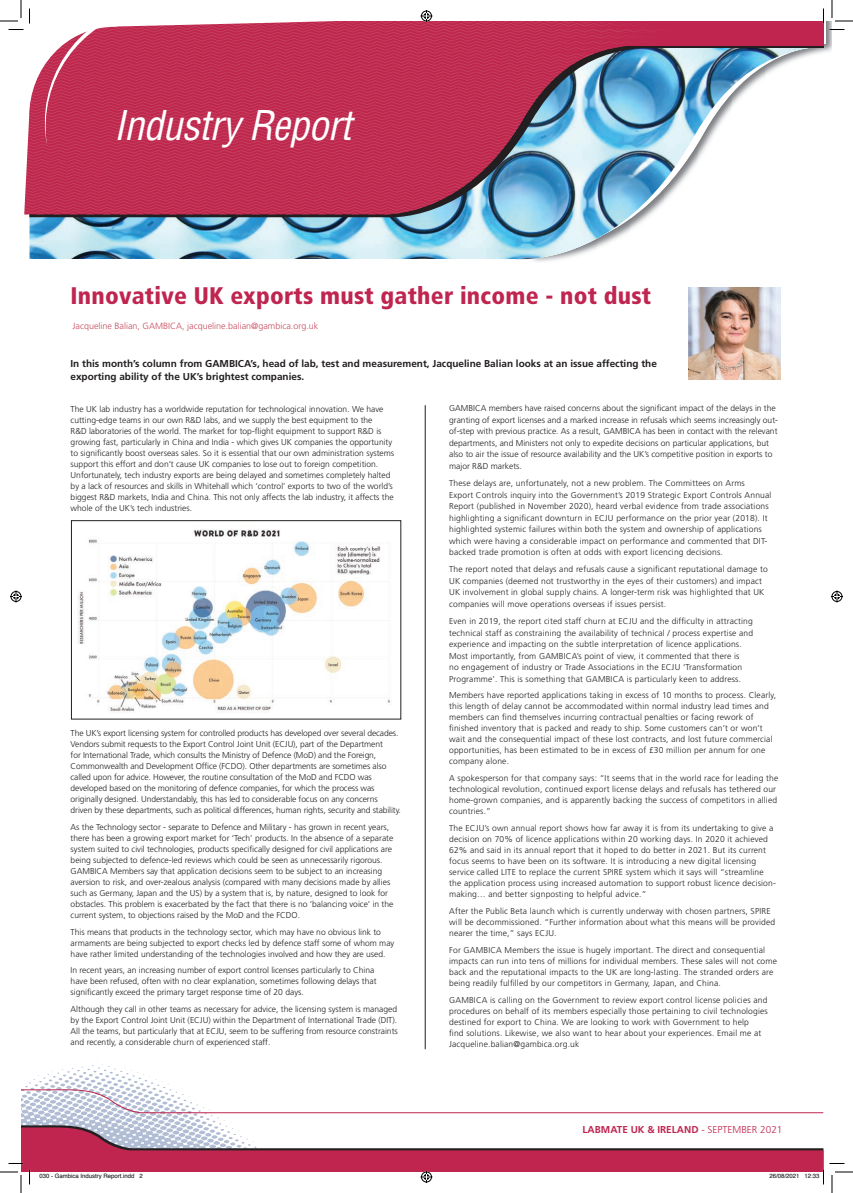
<style>
.page{position:relative;width:853px;height:1193px;background:#fff}
.page>*{position:absolute;margin:0;border:0;box-sizing:border-box;transform-origin:0 0}
.t1{font:italic condensed 40px "Helvetica";letter-spacing:-.02em;color:#fff}
.t2{font:900 condensed 24px "Frutiger";letter-spacing:.01em;color:#bf254f}
.t3{font:700 10px/13px "Frutiger";color:#231f20}
.t4{font:700 10px "Frutiger";color:#bf254f}
.t5{font:300 9px "Frutiger";color:#c74c5f}
.t6{font:300 8.5px/11px "Frutiger";letter-spacing:.02em;color:#231f20}
.t7{font:300 8.5px/11px "Frutiger";color:#231f20}
.t8{font:300 8.5px/11px "Frutiger";letter-spacing:-.01em;color:#231f20}
.t9{font:6px "Helvetica";color:#000}
.s1{font-weight:300}
</style>
<div class="page">
<img style="left:395px;top:48px;width:428px;height:211px">
<div style="left:21px;top:21px;width:802px;height:25px;background:#bf254f"></div>
<img style="left:395px;top:69px;width:274px;height:154px">
<img style="left:395px;top:21px;width:258px;height:20px">
<img style="left:395px;top:41px;width:130px;height:28px">
<img style="left:525px;top:41px;width:144px;height:35px">
<img style="left:525px;top:75px;width:33px;height:40px">
<img style="left:395px;top:180px;width:77px;height:28px">
<svg style="left:24px;top:21px;width:371px;height:238px;background:#b44f70"></svg>
<hr style="left:425px;top:405px;width:1px;height:644px;background:#231f20">
<img style="left:688px;top:287px;width:92px;height:93px">
<img style="left:77px;top:529px;width:313px;height:183px">
<div style="left:71px;top:520px;width:330px;height:199px;border:1px solid #231f20"></div>
<svg style="left:0;top:0;width:142px;height:147px"></svg>
<svg style="left:823px;top:0;width:30px;height:30px"></svg>
<svg style="left:420px;top:10px;width:12px;height:12px"></svg>
<svg style="left:10px;top:590px;width:12px;height:12px"></svg>
<svg style="left:831px;top:590px;width:12px;height:12px"></svg>
<svg style="left:0;top:1062px;width:853px;height:131px"></svg>
<h1 class="t1" style="left:114px;top:100px;width:239px">Industry Report</h1>
<h2 class="t2" style="left:70px;top:281px;width:582px">Innovative UK exports must gather income - not dust</h2>
<p class="t5" style="left:73px;top:320px;width:247px">Jacqueline Balian, GAMBICA, jacqueline.balian@gambica.org.uk</p>
<p class="t3" style="left:70px;top:357px;width:588px">In this month’s column from GAMBICA’s, head of lab, test and measurement, Jacqueline Balian looks at an issue affecting the exporting ability of the UK’s brightest companies.</p>
<p class="t7" style="left:71px;top:403px;width:325px">The UK lab industry has a worldwide reputation for technological innovation. We have cutting-edge teams in our own R&amp;D labs, and we supply the best equipment to the<br>R&amp;D laboratories of the world. The market for top-flight equipment to support R&amp;D is growing fast, particularly in China and India - which gives UK companies the opportunity to significantly boost overseas sales. So it is essential that our own administration systems support this effort and don’t cause UK companies to lose out to foreign competition.<br>Unfortunately, tech industry exports are being delayed and sometimes completely halted by a lack of resources and skills in Whitehall which ‘control’ exports to two of the world’s biggest R&amp;D markets, India and China. This not only affects the lab industry, it affects the whole of the UK’s tech industries.</p>
<p class="t8" style="left:71px;top:728px;width:332px">The UK’s export licensing system for controlled products has developed over several decades.<br>Vendors submit requests to the Export Control Joint Unit (ECJU), part of the Department<br>for International Trade, which consults the Ministry of Defence (MoD) and the Foreign, Commonwealth and Development Office (FCDO). Other departments are sometimes also called upon for advice. However, the routine consultation of the MoD and FCDO was developed based on the monitoring of defence companies, for which the process was originally designed. Understandably, this has led to considerable focus on any concerns driven by these departments, such as political differences, human rights, security and stability.</p>
<p class="t7" style="left:71px;top:821px;width:324px">As the Technology sector - separate to Defence and Military - has grown in recent years, there has been a growing export market for ‘Tech’ products. In the absence of a separate system suited to civil technologies, products specifically designed for civil applications are being subjected to defence-led reviews which could be seen as unnecessarily rigorous.<br>GAMBICA Members say that application decisions seem to be subject to an increasing aversion to risk, and over-zealous analysis (compared with many decisions made by allies such as Germany, Japan and the US) by a system that is, by nature, designed to look for obstacles. This problem is exacerbated by the fact that there is no ‘balancing voice’ in the current system, to objections raised by the MoD and the FCDO.</p>
<p class="t7" style="left:71px;top:926px;width:325px">This means that products in the technology sector, which may have no obvious link to armaments are being subjected to export checks led by defence staff some of whom may have rather limited understanding of the technologies involved and how they are used.</p>
<p class="t7" style="left:71px;top:965px;width:307px">In recent years, an increasing number of export control licenses particularly to China have been refused, often with no clear explanation, sometimes following delays that significantly exceed the primary target response time of 20 days.</p>
<p class="t6" style="left:71px;top:1003px;width:329px;text-align:justify">Although they call in other teams as necessary for advice, the licensing system is managed by the Export Control Joint Unit (ECJU) within the Department of International Trade (DIT).<br>All the teams, but particularly that at ECJU, seem to be suffering from resource constraints and recently, a considerable churn of experienced staff.</p>
<p class="t7" style="left:449px;top:403px;width:330px;line-height:11.5px">GAMBICA members have raised concerns about the significant impact of the delays in the granting of export licenses and a marked increase in refusals which seems increasingly out&shy;of-step with previous practice. As a result, GAMBICA has been in contact with the relevant departments, and Ministers not only to expedite decisions on particular applications, but also to air the issue of resource availability and the UK’s competitive position in exports to major R&amp;D markets.</p>
<p class="t6" style="left:449px;top:478px;width:324px;line-height:11.5px">These delays are, unfortunately, not a new problem. The Committees on Arms<br>Export Controls inquiry into the Government’s 2019 Strategic Export Controls Annual Report (published in November 2020), heard verbal evidence from trade associations highlighting a significant downturn in ECJU performance on the prior year (2018). It highlighted systemic failures within both the system and ownership of applications which were having a considerable impact on performance and commented that DIT&shy;backed trade promotion is often at odds with export licencing decisions.</p>
<p class="t6" style="left:449px;top:564px;width:320px;line-height:11.5px">The report noted that delays and refusals cause a significant reputational damage to UK companies (deemed not trustworthy in the eyes of their customers) and impact UK involvement in global supply chains. A longer-term risk was highlighted that UK companies will move operations overseas if issues persist.</p>
<p class="t6" style="left:449px;top:615px;width:305px;line-height:11.5px">Even in 2019, the report cited staff churn at ECJU and the difficulty in attracting technical staff as constraining the availability of technical / process expertise and experience and impacting on the subtle interpretation of licence applications.<br>Most importantly, from GAMBICA’s point of view, it commented that there is<br>no engagement of industry or Trade Associations in the ECJU ‘Transformation Programme’. This is something that GAMBICA is particularly keen to address.</p>
<p class="t6" style="left:449px;top:690px;width:328px">Members have reported applications taking in excess of 10 months to process. Clearly, this length of delay cannot be accommodated within normal industry lead times and members can find themselves incurring contractual penalties or facing rework of finished inventory that is packed and ready to ship. Some customers can’t or won’t wait and the consequential impact of these lost contracts, and lost future commercial opportunities, has been estimated to be in excess of £30 million per annum for one company alone.</p>
<p class="t6" style="left:449px;top:772px;width:331px">A spokesperson for that company says: “It seems that in the world race for leading the technological revolution, continued export license delays and refusals has tethered our home-grown companies, and is apparently backing the success of competitors in allied countries.”</p>
<p class="t6" style="left:449px;top:823px;width:328px">The ECJU’s own annual report shows how far away it is from its undertaking to give a decision on 70% of licence applications within 20 working days. In 2020 it achieved 62% and said in its annual report that it hoped to do better in 2021. But its current focus seems to have been on its software. It is introducing a new digital licensing service called LITE to replace the current SPIRE system which it says will “streamline the application process using increased automation to support robust licence decision&shy;making… and better signposting to helpful advice.”</p>
<p class="t6" style="left:449px;top:905px;width:327px">After the Public Beta launch which is currently underway with chosen partners, SPIRE will be decommissioned. “Further information about what this means will be provided nearer the time,” says ECJU.</p>
<p class="t6" style="left:449px;top:944px;width:329px">For GAMBICA Members the issue is hugely important. The direct and consequential impacts can run into tens of millions for individual members. These sales will not come back and the reputational impacts to the UK are long-lasting. The stranded orders are being readily fulfilled by our competitors in Germany, Japan, and China.</p>
<p class="t6" style="left:449px;top:994px;width:320px">GAMBICA is calling on the Government to review export control license policies and procedures on behalf of its members especially those pertaining to civil technologies destined for export to China. We are looking to work with Government to help<br>find solutions. Likewise, we also want to hear about your experiences. Email me at Jacqueline.balian@gambica.org.uk</p>
<p class="t4" style="left:582px;top:1124px;width:201px">LABMATE UK &amp; IRELAND <span class="s1">- SEPTEMBER 2021</span></p>
<p class="t9" style="left:40px;top:1171px;width:105px">030 - Gambica Industry Report.indd 2</p>
<p class="t9" style="left:769px;top:1171px;width:52px">26/08/2021 12:33</p>
</div>
